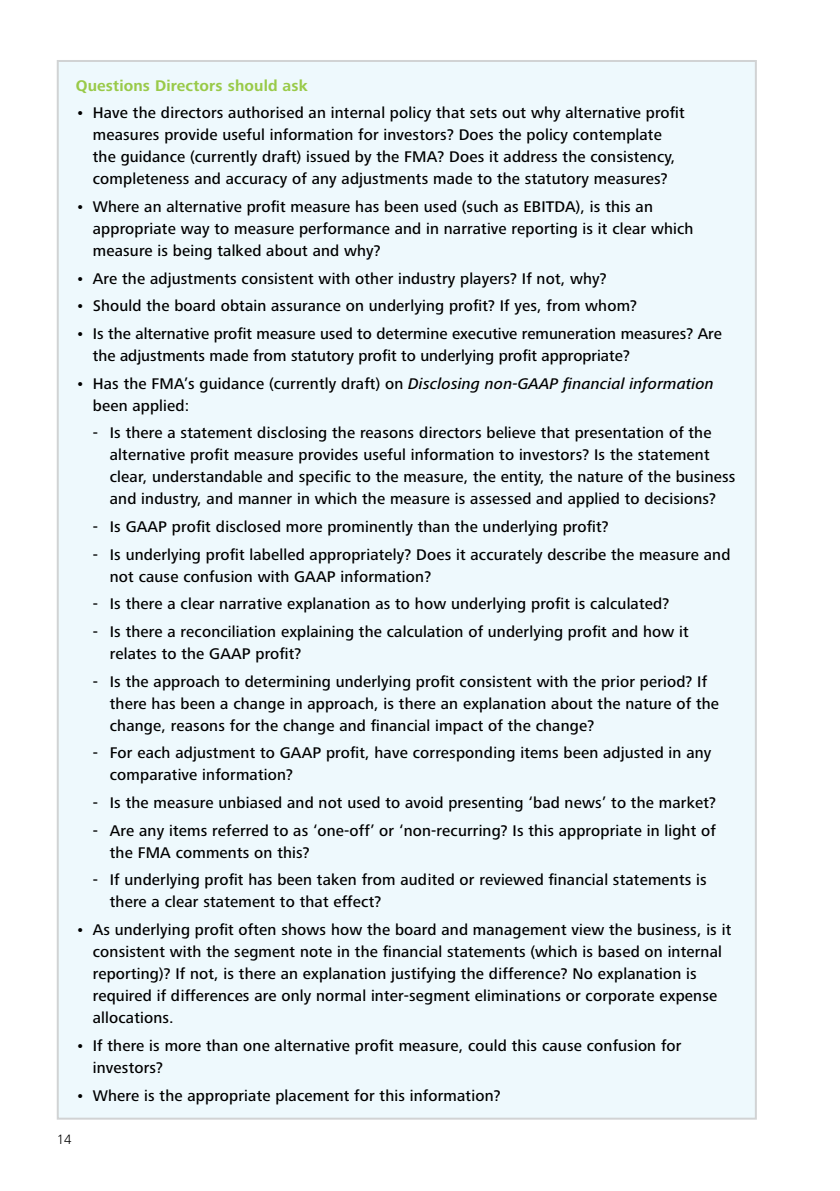
<style>
.page{position:relative;width:840px;height:1191px;background:#fff}
.page>*{position:absolute;margin:0;border:0;box-sizing:border-box;transform-origin:0 0}
.t1{font:500 16px/22px "Frutiger Next Pro";letter-spacing:.01em;color:#000}
.t2{font:700 16px "Frutiger Next Pro";letter-spacing:.01em;color:#99ca49}
.t3{font:300 14px "Frutiger Next Pro";color:#000}
.s1{font-style:italic}
</style>
<div class="page">
<div style="left:58px;top:61px;width:697px;height:1057px;background:#eef9fd"></div>
<p class="t2" style="left:76px;top:76px;width:233px">Questions Directors should ask</p>
<p class="t1" style="left:76px;top:102px;width:610px;text-align:center">• Have the directors authorised an internal policy that sets out why alternative profit measures provide useful information for investors? Does the policy contemplate<br>the guidance (currently draft) issued by the FMA? Does it address the consistency, completeness and accuracy of any adjustments made to the statutory measures?</p>
<p class="t1" style="left:93px;top:196px;width:602px;text-indent:-17px">• Where an alternative profit measure has been used (such as EBITDA), is this an appropriate way to measure performance and in narrative reporting is it clear which measure is being talked about and why?</p>
<p class="t1" style="left:76px;top:267px;width:532px">• Are the adjustments consistent with other industry players? If not, why?</p>
<p class="t1" style="left:76px;top:295px;width:562px">• Should the board obtain assurance on underlying profit? If yes, from whom?</p>
<p class="t1" style="left:93px;top:323px;width:630px;text-indent:-17px">• Is the alternative profit measure used to determine executive remuneration measures? Are the adjustments made from statutory profit to underlying profit appropriate?</p>
<p class="t1" style="left:93px;top:372px;width:622px;text-indent:-17px">• Has the FMA’s guidance (currently draft) on <span class="s1">Disclosing non-GAAP financial information </span>been applied:</p>
<p class="t1" style="left:110px;top:422px;width:626px;text-indent:-17px">- Is there a statement disclosing the reasons directors believe that presentation of the alternative profit measure provides useful information to investors? Is the statement clear, understandable and specific to the measure, the entity, the nature of the business and industry, and manner in which the measure is assessed and applied to decisions?</p>
<p class="t1" style="left:93px;top:516px;width:517px">- Is GAAP profit disclosed more prominently than the underlying profit?</p>
<p class="t1" style="left:110px;top:543px;width:621px;text-indent:-17px">- Is underlying profit labelled appropriately? Does it accurately describe the measure and not cause confusion with GAAP information?</p>
<p class="t1" style="left:93px;top:593px;width:577px">- Is there a clear narrative explanation as to how underlying profit is calculated?</p>
<p class="t1" style="left:110px;top:621px;width:580px;text-indent:-17px">- Is there a reconciliation explaining the calculation of underlying profit and how it relates to the GAAP profit?</p>
<p class="t1" style="left:110px;top:670px;width:610px;text-indent:-17px">- Is the approach to determining underlying profit consistent with the prior period? If there has been a change in approach, is there an explanation about the nature of the change, reasons for the change and financial impact of the change?</p>
<p class="t1" style="left:110px;top:742px;width:602px;text-indent:-17px">- For each adjustment to GAAP profit, have corresponding items been adjusted in any comparative information?</p>
<p class="t1" style="left:93px;top:791px;width:624px">- Is the measure unbiased and not used to avoid presenting ‘bad news’ to the market?</p>
<p class="t1" style="left:110px;top:819px;width:607px;text-indent:-17px">- Are any items referred to as ‘one-off’ or ‘non-recurring? Is this appropriate in light of the FMA comments on this?</p>
<p class="t1" style="left:110px;top:869px;width:598px;text-indent:-17px">- If underlying profit has been taken from audited or reviewed financial statements is there a clear statement to that effect?</p>
<p class="t1" style="left:93px;top:918px;width:639px;text-indent:-17px">• As underlying profit often shows how the board and management view the business, is it consistent with the segment note in the financial statements (which is based on internal reporting)? If not, is there an explanation justifying the difference? No explanation is required if differences are only normal inter-segment eliminations or corporate expense allocations.</p>
<p class="t1" style="left:93px;top:1034px;width:590px;text-indent:-17px">• If there is more than one alternative profit measure, could this cause confusion for investors?</p>
<p class="t1" style="left:76px;top:1084px;width:426px">• Where is the appropriate placement for this information?</p>
<p class="t3" style="left:57px;top:1131px;width:16px">14</p>
</div>
